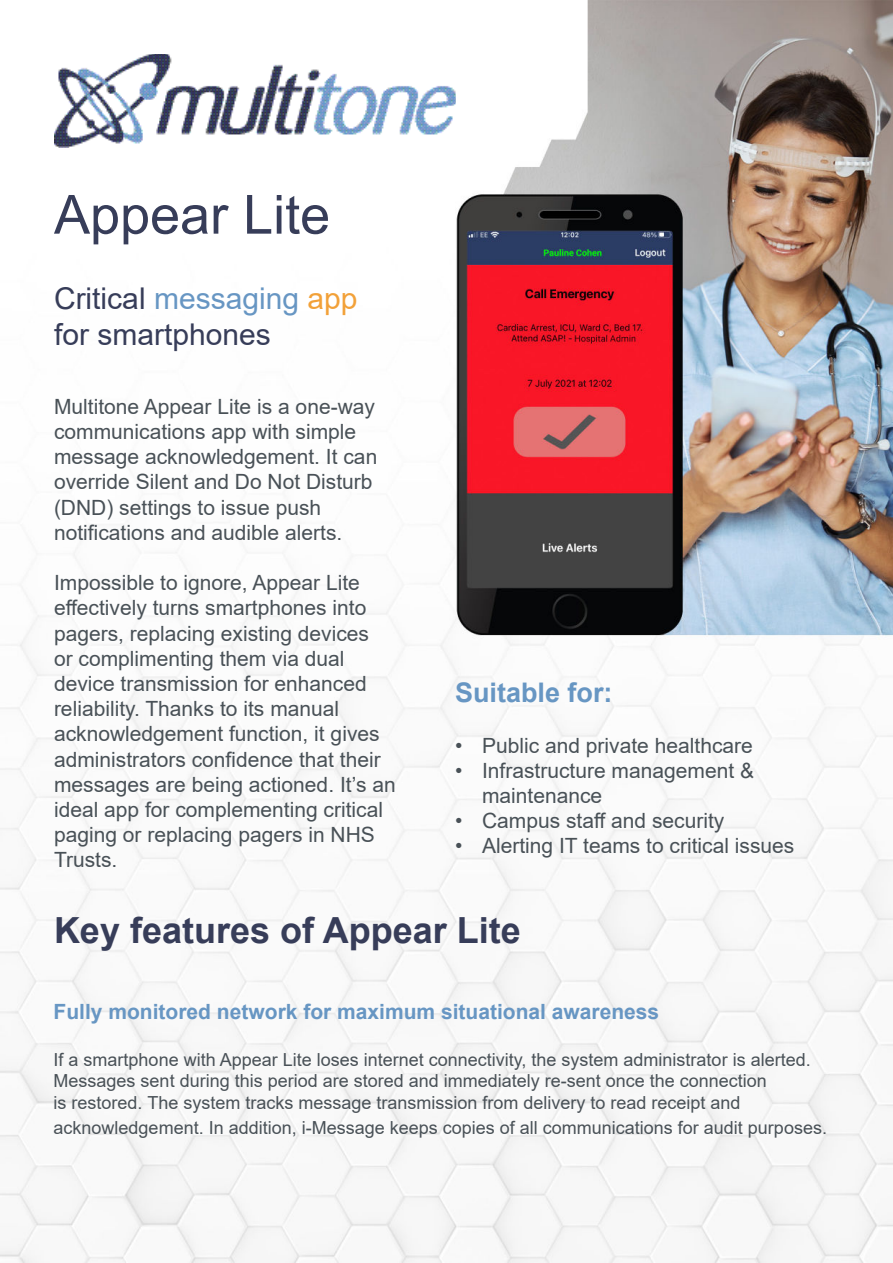
<style>
.page{position:relative;width:893px;height:1263px;background:#fff}
.page>*{position:absolute;margin:0;border:0;box-sizing:border-box;transform-origin:0 0}
.t1{font:54px "Arial";color:#373d59}
.t2{font:700 36px "Arial";color:#373d59}
.t3{font:30px/36px "Arial";color:#373d59}
.t4{font:700 27px "Arial";color:#6796c3}
.t5{font:21px/25.2px "Arial";color:#495157}
.t6{font:700 21px "Arial";color:#6796c3}
.t7{font:18px/21.6px "Arial";color:#495157}
.s1{color:#6796c3}
.s2{color:#f2a139}
</style>
<div class="page">
<img style="left:0;top:0;width:893px;height:1263px">
<img style="left:54px;top:54px;width:401px;height:94px">
<h1 class="t1" style="left:54px;top:194px;width:278px">Appear Lite</h1>
<h3 class="t3" style="left:54px;top:283px;width:305px">Critical <span class="s1">messaging</span> <span class="s2">app </span>for smartphones</h3>
<p class="t5" style="left:54px;top:396px;width:325px">Multitone Appear Lite is a one-way communications app with simple message acknowledgement. It can override Silent and Do Not Disturb (DND) settings to issue push notifications and audible alerts.</p>
<p class="t5" style="left:54px;top:572px;width:343px">Impossible to ignore, Appear Lite effectively turns smartphones into pagers, replacing existing devices<br>or complimenting them via dual device transmission for enhanced reliability. Thanks to its manual acknowledgement function, it gives administrators confidence that their messages are being actioned. It’s an ideal app for complementing critical paging or replacing pagers in NHS Trusts.</p>
<p class="t4" style="left:455px;top:682px;width:159px">Suitable for:</p>
<p class="t5" style="left:455px;top:734px;width:299px">• Public and private healthcare</p>
<p class="t5" style="left:482px;top:760px;width:273px;text-indent:-27px">• Infrastructure management &amp; maintenance</p>
<p class="t5" style="left:455px;top:810px;width:271px">• Campus staff and security</p>
<p class="t5" style="left:455px;top:835px;width:341px">• Alerting IT teams to critical issues</p>
<h2 class="t2" style="left:54px;top:917px;width:468px">Key features of Appear Lite</h2>
<p class="t6" style="left:54px;top:1004px;width:607px">Fully monitored network for maximum situational awareness</p>
<p class="t7" style="left:54px;top:1050px;width:759px">If a smartphone with Appear Lite loses internet connectivity, the system administrator is alerted.<br>Messages sent during this period are stored and immediately re-sent once the connection<br>is restored. The system tracks message transmission from delivery to read receipt and</p>
<p class="t7" style="left:54px;top:1119px;width:775px">acknowledgement. In addition, i-Message keeps copies of all communications for audit purposes.</p>
</div>
